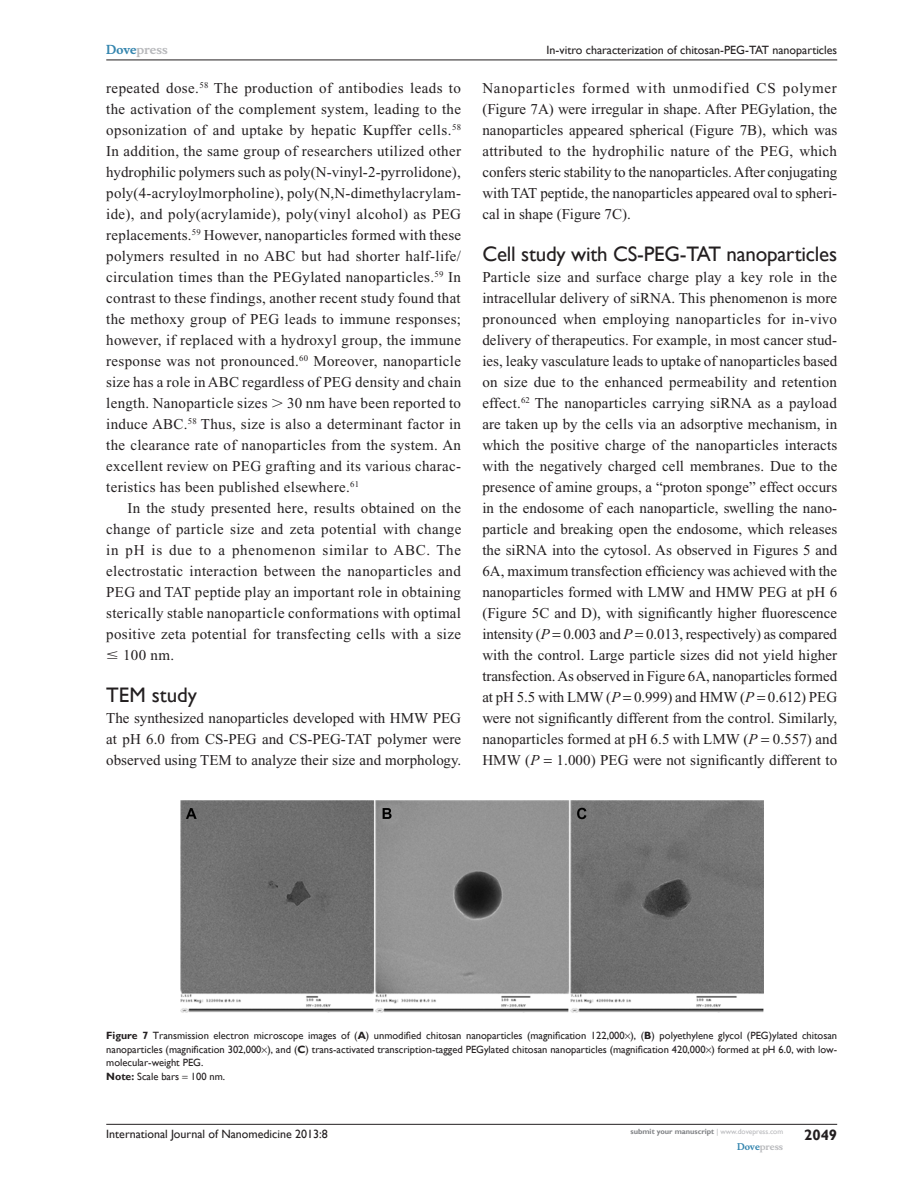
<style>
.page{position:relative;width:918px;height:1188px;background:#fff}
.page>*{position:absolute;margin:0;border:0;box-sizing:border-box;transform-origin:0 0}
.t1{font:21px "Gill Sans";letter-spacing:-.01em;color:#231f20}
.TxF{font:15px/21px "Times New Roman";color:#231f20;text-align:justify}
.Tx{font:15px/21px "Times New Roman";letter-spacing:.02em;color:#231f20;text-align:justify}
.t2{font:700 15px "Gill Sans";color:#231f20}
.t3{font:12px "Gill Sans";color:#231f20}
.t4{font:700 12px "Musee";color:#b8b9bc}
.FC{font:10.5px/13.5px "Gill Sans";color:#231f20;text-align:justify}
.FigSNRI{font:10.5px "Gill Sans";color:#231f20}
.t5{font:700 9px "Musee";color:#b8b9bc}
.t6{font:700 7.5px "Gill Sans";color:#808285}
.s1{color:#3485ae}
.s2{font-family:"Mathematical Pi One"}
.s3{font-style:italic}
.s4{font-weight:700}
.s5{font-weight:400;color:#b8b9bc}
</style>
<div class="page">
<img style="left:180px;top:801px;width:583px;height:212px">
<hr style="left:106px;top:1124px;width:731px;height:1px;background:#231f20">
<hr style="left:106px;top:60px;width:731px;height:1px;background:#231f20">
<p class="t4" style="left:106px;top:43px;width:63px"><span class="s1">Dove</span>press</p>
<p class="Tx" style="left:106px;top:77px;width:356px">repeated dose.<sup>58</sup> The production of antibodies leads to the activation of the complement system, leading to the opsonization of and uptake by hepatic Kupffer cells.<sup>58<br></sup>In addition, the same group of researchers utilized other hydrophilic polymers such as poly(N-vinyl-2-pyrrolidone), poly(4-acryloylmorpholine), poly(N,N-dimethylacrylam&shy;ide), and poly(acrylamide), poly(vinyl alcohol) as PEG replacements.<sup>59</sup> However, nanoparticles formed with these polymers resulted in no ABC but had shorter half-life/ circulation times than the PEGylated nanoparticles.<sup>59</sup> In contrast to these findings, another recent study found that the methoxy group of PEG leads to immune responses; however, if replaced with a hydroxyl group, the immune response was not pronounced.<sup>60</sup> Moreover, nanoparticle size has a role in ABC regardless of PEG density and chain length. Nanoparticle sizes <span class="s2">.</span> 30 nm have been reported to induce ABC.<sup>58</sup> Thus, size is also a determinant factor in the clearance rate of nanoparticles from the system. An excellent review on PEG grafting and its various charac&shy;teristics has been published elsewhere.<sup>61</sup></p>
<p class="Tx" style="left:106px;top:497px;width:357px;text-indent:21px">In the study presented here, results obtained on the change of particle size and zeta potential with change in pH is due to a phenomenon similar to ABC. The electrostatic interaction between the nanoparticles and PEG and TAT peptide play an important role in obtaining sterically stable nanoparticle conformations with optimal positive zeta potential for transfecting cells with a size <span class="s2">#</span> 100 nm.</p>
<h2 class="t1" style="left:106px;top:682px;width:92px">TEM study</h2>
<p class="TxF" style="left:106px;top:707px;width:356px">The synthesized nanoparticles developed with HMW PEG at pH 6.0 from CS-PEG and CS-PEG-TAT polymer were observed using TEM to analyze their size and morphology.</p>
<p class="t3" style="left:547px;top:43px;width:292px">In-vitro characterization of chitosan-PEG-TAT nanoparticles</p>
<p class="TxF" style="left:482px;top:77px;width:356px">Nanoparticles formed with unmodified CS polymer (Figure 7A) were irregular in shape. After PEGylation, the nanoparticles appeared spherical (Figure 7B), which was attributed to the hydrophilic nature of the PEG, which confers steric stability to the nanoparticles. After conjugating with TAT peptide, the nanoparticles appeared oval to spheri&shy;cal in shape (Figure 7C).</p>
<h2 class="t1" style="left:482px;top:241px;width:356px">Cell study with CS-PEG-TAT nanoparticles</h2>
<p class="TxF" style="left:482px;top:266px;width:357px">Particle size and surface charge play a key role in the intracellular delivery of siRNA. This phenomenon is more pronounced when employing nanoparticles for in-vivo delivery of therapeutics. For example, in most cancer stud&shy;ies, leaky vasculature leads to uptake of nanoparticles based on size due to the enhanced permeability and retention effect.<sup>62</sup> The nanoparticles carrying siRNA as a payload are taken up by the cells via an adsorptive mechanism, in which the positive charge of the nanoparticles interacts with the negatively charged cell membranes. Due to the presence of amine groups, a “proton sponge” effect occurs in the endosome of each nanoparticle, swelling the nano&shy;particle and breaking open the endosome, which releases the siRNA into the cytosol. As observed in Figures 5 and 6A, maximum transfection efficiency was achieved with the nanoparticles formed with LMW and HMW PEG at pH 6 (Figure 5C and D), with significantly higher fluorescence intensity (<span class="s3">P</span> 0.003 and <span class="s3">P</span> 0.013, respectively) as compared with the control. Large particle sizes did not yield higher transfection. As observed in Figure 6A, nanoparticles formed at pH 5.5 with LMW (<span class="s3">P</span> 0.999) and HMW (<span class="s3">P</span> 0.612) PEG were not significantly different from the control. Similarly, nanoparticles formed at pH 6.5 with LMW (<span class="s3">P</span> 0.557) and HMW (<span class="s3">P</span> 1.000) PEG were not significantly different to</p>
<p class="FC" style="left:106px;top:1029px;width:732px"><span class="s4">Figure 7</span> Transmission electron microscope images of (<span class="s4">A</span>) unmodified chitosan nanoparticles (magnification 122,000 ), (<span class="s4">B</span>) polyethylene glycol (PEG)ylated chitosan nanoparticles (magnification 302,000 ), and (<span class="s4">C</span>) trans-activated transcription-tagged PEGylated chitosan nanoparticles (magnification 420,000 ) formed at pH 6.0, with low&shy;molecular-weight PEG.</p>
<p class="FigSNRI" style="left:106px;top:1070px;width:120px"><span class="s4">Note:</span> Scale bars 100 nm.</p>
<p class="t3" style="left:106px;top:1127px;width:223px">International Journal of Nanomedicine 2013:8</p>
<p class="t6" style="left:631px;top:1127px;width:154px">submit your manuscript <span class="s5">| www.dovepress.com</span></p>
<p class="t5" style="left:737px;top:1141px;width:48px"><span class="s1">Dove</span>press</p>
<p class="t2" style="left:804px;top:1126px;width:35px">2049</p>
</div>
